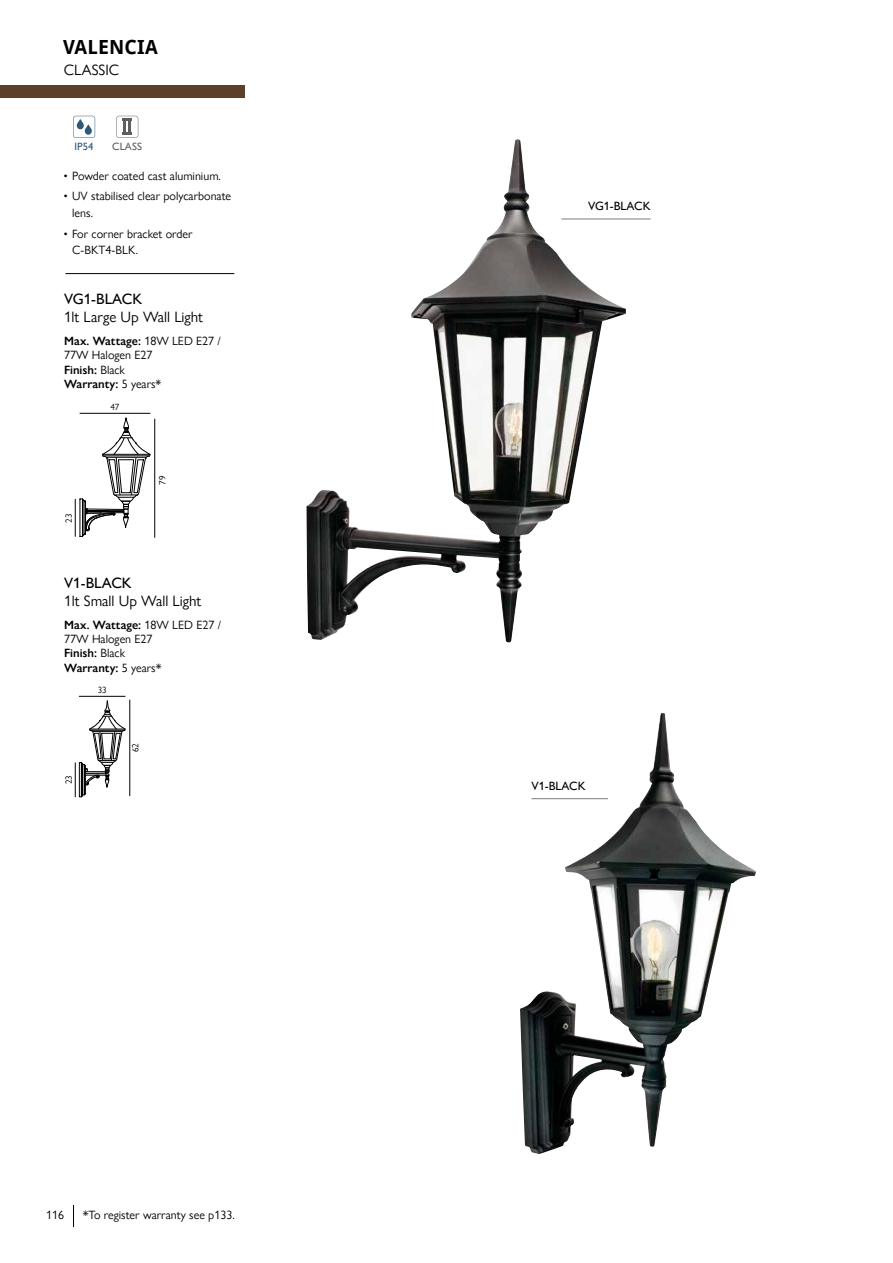
<style>
.page{position:relative;width:893px;height:1263px;background:#fff}
.page>*{position:absolute;margin:0;border:0;box-sizing:border-box;transform-origin:0 0}
.t1{font:700 19.5px "Droid Sans";letter-spacing:.01em;color:#000}
.t2{font:15px "Gill Sans Nova";color:#000}
.t3{font:500 15px "Gill Sans Nova";color:#000}
.t4{font:12px/14.4px "Gill Sans Nova";color:#000}
.t5{font:500 12px "Gill Sans Nova";color:#000}
.t6{font:500 10.65px "Gill Sans Nova";letter-spacing:.005em;color:#5b605b}
.t7{font:500 10.65px "Gill Sans Nova";color:#2b587c}
.t8{font:9px "Gill Sans Nova";color:#000}
.s1{font-weight:600}
</style>
<div class="page">
<div style="left:0;top:85px;width:244px;height:13px;background:#5c4029"></div>
<svg style="left:73px;top:1205px;width:1px;height:22px"></svg>
<img style="left:520px;top:713px;width:236px;height:441px">
<img style="left:306px;top:141px;width:320px;height:501px">
<div style="left:79px;top:762px;width:3px;height:35px;border:1px solid #000"></div>
<svg style="left:81px;top:700px;width:45px;height:97px"></svg>
<hr style="left:130px;top:700px;width:1px;height:96px;background:#000">
<hr style="left:79px;top:696px;width:46px;height:1px;background:#000">
<hr style="left:75px;top:762px;width:1px;height:35px;background:#000">
<svg style="left:80px;top:417px;width:71px;height:120px"></svg>
<hr style="left:154px;top:419px;width:1px;height:119px;background:#000">
<hr style="left:80px;top:413px;width:70px;height:1px;background:#000">
<hr style="left:75px;top:499px;width:1px;height:38px;background:#000">
<hr style="left:65px;top:273px;width:169px;height:1px;background:#000">
<svg style="left:116px;top:116px;width:22px;height:22px"></svg>
<hr style="left:128px;top:120px;width:3px;height:14px;background:#5b605b">
<svg style="left:73px;top:116px;width:22px;height:22px"></svg>
<hr style="left:561px;top:219px;width:90px;height:1px;background:#7e7c7f">
<hr style="left:531px;top:798px;width:77px;height:1px;background:#7e7c7f">
<h1 class="t1" style="left:63px;top:35px;width:96px">VALENCIA</h1>
<p class="t2" style="left:64px;top:60px;width:57px">CLASSIC</p>
<p class="t7" style="left:75px;top:140px;width:20px">IP54</p>
<p class="t6" style="left:112px;top:140px;width:32px">CLASS</p>
<p class="t4" style="left:64px;top:168px;width:159px">• Powder coated cast aluminium.</p>
<p class="t4" style="left:72px;top:188px;width:161px;line-height:16.5px;text-indent:-9px">• UV stabilised clear polycarbonate lens.</p>
<p class="t4" style="left:72px;top:225px;width:122px;line-height:16.5px;text-indent:-9px">• For corner bracket order<br>C-BKT4-BLK.</p>
<p class="t3" style="left:64px;top:290px;width:80px">VG1-BLACK</p>
<p class="t2" style="left:64px;top:308px;width:141px">1lt Large Up Wall Light</p>
<p class="t4" style="left:64px;top:333px;width:158px"><span class="s1">Max. Wattage:</span> 18W LED E27 /<br>77W Halogen E27<br><span class="s1">Finish:</span> Black<br><span class="s1">Warranty:</span> 5 years*</p>
<p class="t8" style="left:110px;top:401px;width:10px">47</p>
<p class="t8" style="left:63px;top:523px;width:10px;rotate:-90deg">23</p>
<p class="t8" style="left:157px;top:485px;width:10px;rotate:-90deg">79</p>
<p class="t3" style="left:64px;top:573px;width:69px">V1-BLACK</p>
<p class="t2" style="left:64px;top:591px;width:139px">1lt Small Up Wall Light</p>
<p class="t4" style="left:64px;top:617px;width:158px"><span class="s1">Max. Wattage:</span> 18W LED E27 /<br>77W Halogen E27<br><span class="s1">Finish:</span> Black<br><span class="s1">Warranty:</span> 5 years*</p>
<p class="t8" style="left:63px;top:784px;width:10px;rotate:-90deg">23</p>
<p class="t8" style="left:98px;top:684px;width:10px">33</p>
<p class="t8" style="left:130px;top:752px;width:10px;rotate:-90deg">62</p>
<p class="t4" style="left:46px;top:1207px;width:19px">116</p>
<p class="t4" style="left:83px;top:1207px;width:153px">*To register warranty see p133.</p>
<p class="t5" style="left:588px;top:199px;width:64px">VG1-BLACK</p>
<p class="t5" style="left:531px;top:778px;width:56px">V1-BLACK</p>
</div>
